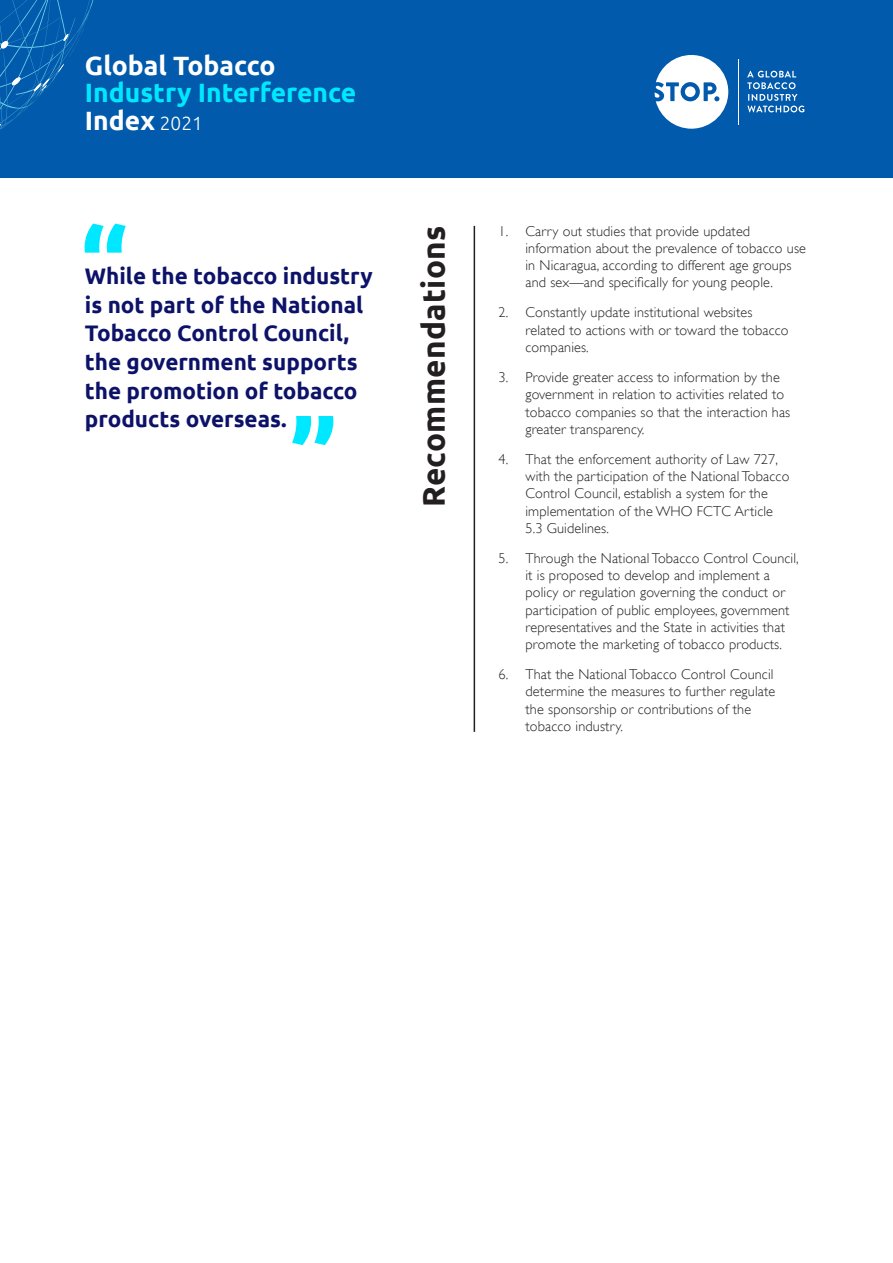
<style>
.page{position:relative;width:893px;height:1263px;background:#fff}
.page>*{position:absolute;margin:0;border:0;box-sizing:border-box;transform-origin:0 0}
.t1{font:700 103.5px "Ubuntu";color:#00e8ff}
.t2{font:700 31.5px "Ubuntu";letter-spacing:.01em;color:#231f20}
.t3{font:700 26.55px/27.9px "Ubuntu";color:#00e8ff}
.t4{font:700 26.55px "Ubuntu";color:#fff}
.Quote_small{font:700 22.5px/28.7px "Ubuntu";color:#0d1269}
.t5{font:300 14.25px/17.2px "Gill Sans";letter-spacing:.01em;color:#231f20}
.s1{color:#fff}
.s2{font-weight:300;font-size:19.05px;color:#fff}
</style>
<div class="page">
<div style="left:0;top:0;width:893px;height:177px;background:#015aab"></div>
<svg style="left:0;top:0;width:94px;height:130px"></svg>
<svg style="left:655px;top:55px;width:73px;height:74px"></svg>
<div style="left:685px;top:86px;width:11px;height:11px;background:#fff;border-radius:50%"></div>
<hr style="left:738px;top:59px;width:1px;height:65px;background:#fff">
<svg style="left:747px;top:71px;width:57px;height:41px"></svg>
<hr style="left:474px;top:226px;width:1px;height:506px;background:#231f20">
<h3 class="t4" style="left:85px;top:49px;width:192px">Global Tobacco</h3>
<h3 class="t3" style="left:85px;top:79px;width:273px">Industry Interference<br><span class="s1">Index</span> <span class="s2">2021</span></h3>
<p class="t1" style="left:80px;top:204px;width:49px">“</p>
<p class="Quote_small" style="left:85px;top:261px;width:289px">While the tobacco industry is not part of the National<br>Tobacco Control Council, the government supports the promotion of tobacco products overseas.</p>
<p class="t1" style="left:291px;top:396px;width:49px">”</p>
<h1 class="t2" style="left:415px;top:507px;width:282px;rotate:-90deg">Recommendations</h1>
<p class="t5" style="left:525px;top:222px;width:282px;text-indent:-27px">1. Carry out studies that provide updated information about the prevalence of tobacco use in Nicaragua, according to different age groups and sex—and specifically for young people.</p>
<p class="t5" style="left:525px;top:304px;width:265px;text-indent:-27px">2. Constantly update institutional websites related to actions with or toward the tobacco companies.</p>
<p class="t5" style="left:525px;top:368px;width:266px;text-indent:-27px">3. Provide greater access to information by the government in relation to activities related to tobacco companies so that the interaction has greater transparency.</p>
<p class="t5" style="left:525px;top:450px;width:265px;text-indent:-27px">4. That the enforcement authority of Law 727, with the participation of the National Tobacco Control Council, establish a system for the implementation of the WHO FCTC Article 5.3 Guidelines.</p>
<p class="t5" style="left:525px;top:549px;width:275px;text-indent:-27px">5. Through the National Tobacco Control Council, it is proposed to develop and implement a policy or regulation governing the conduct or participation of public employees, government representatives and the State in activities that promote the marketing of tobacco products.</p>
<p class="t5" style="left:525px;top:666px;width:251px;text-indent:-27px">6. That the National Tobacco Control Council determine the measures to further regulate the sponsorship or contributions of the tobacco industry.</p>
</div>
